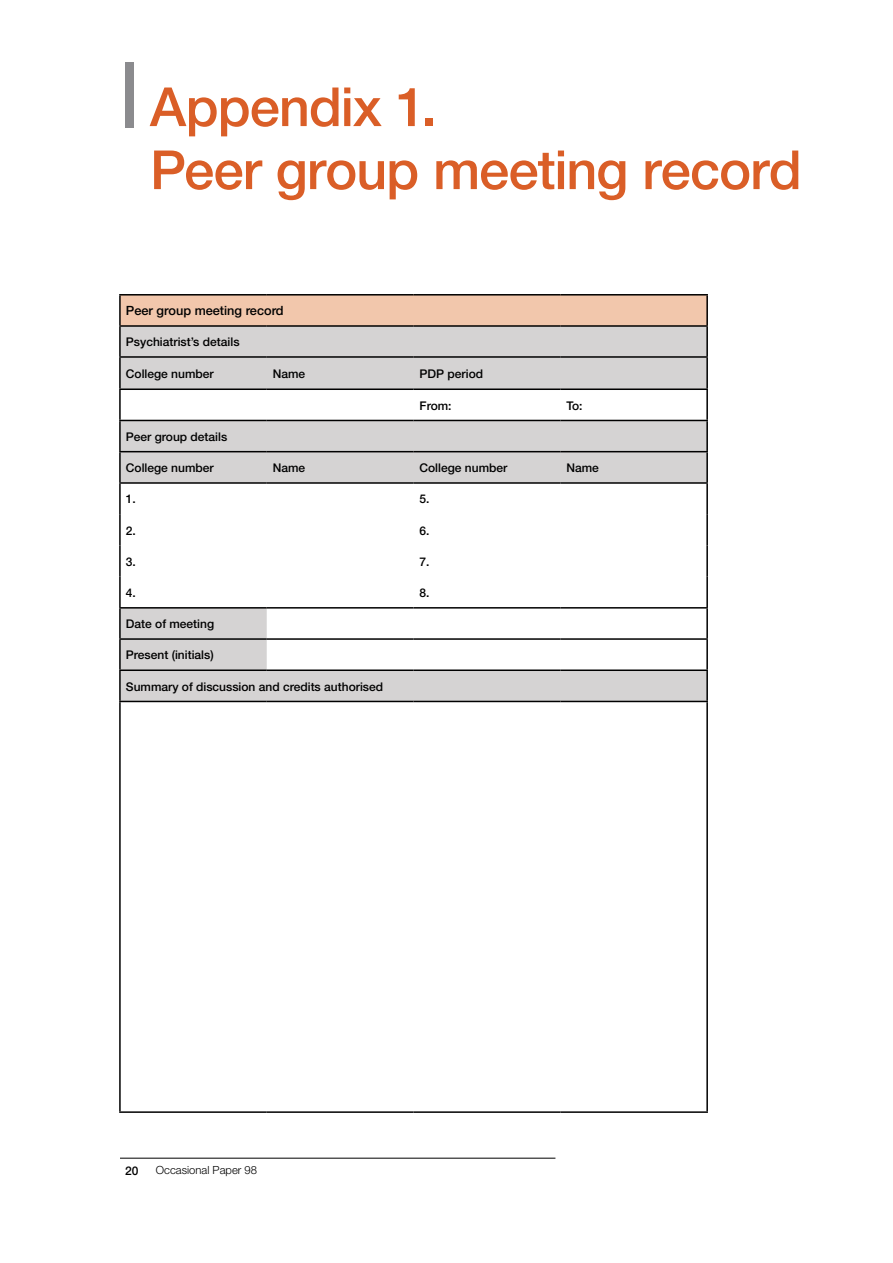
<style>
.page{position:relative;width:893px;height:1263px;background:#fff}
.page>*{position:absolute;margin:0;border:0;box-sizing:border-box;transform-origin:0 0}
.t1{font:500 54px/63px "Helvetica Neue";letter-spacing:-.02em;color:#da5e27}
.t2{font:500 12.75px "Helvetica Neue";color:#000}
.t3{font:500 12px "Helvetica Neue";color:#000}
.t4{font:300 11.25px "Helvetica Neue";color:#000}
.s1{font-size:87px;color:#8b8b8e}
</style>
<div class="page">
<hr style="left:120px;top:1158px;width:435px;height:1px;background:#000">
<div style="left:120px;top:295px;width:587px;height:31px;background:#f2c7ac"></div>
<svg style="left:121px;top:327px;width:585px;height:374px"></svg>
<hr style="left:119px;top:296px;width:2px;height:29px;background:#000">
<hr style="left:706px;top:296px;width:2px;height:29px;background:#000">
<hr style="left:119px;top:327px;width:2px;height:29px;background:#000">
<hr style="left:706px;top:327px;width:2px;height:29px;background:#000">
<hr style="left:119px;top:358px;width:2px;height:30px;background:#000">
<hr style="left:706px;top:358px;width:2px;height:30px;background:#000">
<hr style="left:119px;top:388px;width:148px;height:2px;background:#000">
<hr style="left:119px;top:390px;width:2px;height:30px;background:#000">
<hr style="left:267px;top:388px;width:147px;height:2px;background:#000">
<hr style="left:414px;top:388px;width:146px;height:2px;background:#000">
<hr style="left:560px;top:388px;width:148px;height:2px;background:#000">
<hr style="left:706px;top:390px;width:2px;height:30px;background:#000">
<hr style="left:119px;top:420px;width:148px;height:1px;background:#000">
<hr style="left:119px;top:421px;width:2px;height:30px;background:#000">
<hr style="left:267px;top:420px;width:147px;height:1px;background:#000">
<hr style="left:414px;top:420px;width:146px;height:1px;background:#000">
<hr style="left:560px;top:420px;width:148px;height:1px;background:#000">
<hr style="left:706px;top:421px;width:2px;height:30px;background:#000">
<hr style="left:119px;top:452px;width:2px;height:30px;background:#000">
<hr style="left:706px;top:452px;width:2px;height:30px;background:#000">
<hr style="left:119px;top:482px;width:148px;height:2px;background:#000">
<hr style="left:119px;top:484px;width:2px;height:30px;background:#000">
<hr style="left:267px;top:482px;width:147px;height:2px;background:#000">
<hr style="left:414px;top:482px;width:146px;height:2px;background:#000">
<hr style="left:560px;top:482px;width:148px;height:2px;background:#000">
<hr style="left:706px;top:484px;width:2px;height:30px;background:#000">
<hr style="left:119px;top:514px;width:2px;height:31px;background:#000">
<hr style="left:706px;top:514px;width:2px;height:31px;background:#000">
<hr style="left:119px;top:545px;width:2px;height:32px;background:#000">
<hr style="left:706px;top:545px;width:2px;height:32px;background:#000">
<hr style="left:119px;top:577px;width:2px;height:30px;background:#000">
<hr style="left:706px;top:577px;width:2px;height:30px;background:#000">
<hr style="left:119px;top:609px;width:2px;height:29px;background:#000">
<hr style="left:267px;top:607px;width:147px;height:2px;background:#000">
<hr style="left:414px;top:607px;width:146px;height:2px;background:#000">
<hr style="left:560px;top:607px;width:148px;height:2px;background:#000">
<hr style="left:706px;top:609px;width:2px;height:29px;background:#000">
<hr style="left:119px;top:640px;width:2px;height:29px;background:#000">
<hr style="left:267px;top:638px;width:147px;height:2px;background:#000">
<hr style="left:414px;top:638px;width:146px;height:2px;background:#000">
<hr style="left:560px;top:638px;width:148px;height:2px;background:#000">
<hr style="left:706px;top:640px;width:2px;height:29px;background:#000">
<hr style="left:119px;top:671px;width:2px;height:30px;background:#000">
<hr style="left:267px;top:669px;width:147px;height:2px;background:#000">
<hr style="left:414px;top:669px;width:146px;height:2px;background:#000">
<hr style="left:560px;top:669px;width:148px;height:2px;background:#000">
<hr style="left:706px;top:671px;width:2px;height:30px;background:#000">
<hr style="left:119px;top:701px;width:148px;height:1px;background:#000">
<hr style="left:119px;top:702px;width:2px;height:409px;background:#000">
<hr style="left:267px;top:701px;width:147px;height:1px;background:#000">
<hr style="left:414px;top:701px;width:146px;height:1px;background:#000">
<hr style="left:560px;top:701px;width:148px;height:1px;background:#000">
<hr style="left:706px;top:702px;width:2px;height:409px;background:#000">
<hr style="left:119px;top:294px;width:148px;height:2px;background:#000">
<hr style="left:267px;top:294px;width:147px;height:2px;background:#000">
<hr style="left:414px;top:294px;width:146px;height:2px;background:#000">
<hr style="left:560px;top:294px;width:148px;height:2px;background:#000">
<hr style="left:119px;top:325px;width:148px;height:2px;background:#000">
<hr style="left:267px;top:325px;width:147px;height:2px;background:#000">
<hr style="left:414px;top:325px;width:146px;height:2px;background:#000">
<hr style="left:560px;top:325px;width:148px;height:2px;background:#000">
<hr style="left:119px;top:356px;width:148px;height:2px;background:#000">
<hr style="left:267px;top:356px;width:147px;height:2px;background:#000">
<hr style="left:414px;top:356px;width:146px;height:2px;background:#000">
<hr style="left:560px;top:356px;width:148px;height:2px;background:#000">
<hr style="left:119px;top:451px;width:148px;height:1px;background:#000">
<hr style="left:267px;top:451px;width:147px;height:1px;background:#000">
<hr style="left:414px;top:451px;width:146px;height:1px;background:#000">
<hr style="left:560px;top:451px;width:148px;height:1px;background:#000">
<hr style="left:119px;top:607px;width:148px;height:2px;background:#000">
<hr style="left:119px;top:1111px;width:148px;height:2px;background:#000">
<hr style="left:267px;top:1111px;width:147px;height:2px;background:#000">
<hr style="left:414px;top:1111px;width:146px;height:2px;background:#000">
<hr style="left:560px;top:1111px;width:148px;height:2px;background:#000">
<hr style="left:119px;top:638px;width:148px;height:2px;background:#000">
<hr style="left:119px;top:669px;width:148px;height:2px;background:#000">
<h1 class="t1" style="left:150px;top:75px;width:653px;text-indent:-30px"><span class="s1">|</span> Appendix 1.<br>Peer group meeting record</h1>
<p class="t2" style="left:126px;top:303px;width:159px">Peer group meeting record</p>
<p class="t3" style="left:126px;top:335px;width:115px">Psychiatrist’s details</p>
<p class="t3" style="left:126px;top:366px;width:89px">College number</p>
<p class="t3" style="left:273px;top:366px;width:34px">Name</p>
<p class="t3" style="left:420px;top:366px;width:65px">PDP period</p>
<p class="t3" style="left:420px;top:398px;width:34px">From:</p>
<p class="t3" style="left:566px;top:398px;width:18px">To:</p>
<p class="t3" style="left:126px;top:429px;width:103px">Peer group details</p>
<p class="t3" style="left:126px;top:461px;width:89px">College number</p>
<p class="t3" style="left:273px;top:461px;width:34px">Name</p>
<p class="t3" style="left:420px;top:461px;width:89px">College number</p>
<p class="t3" style="left:566px;top:461px;width:34px">Name</p>
<p class="t3" style="left:126px;top:492px;width:12px">1.</p>
<p class="t3" style="left:420px;top:492px;width:12px">5.</p>
<p class="t3" style="left:126px;top:523px;width:12px">2.</p>
<p class="t3" style="left:420px;top:523px;width:12px">6.</p>
<p class="t3" style="left:126px;top:554px;width:12px">3.</p>
<p class="t3" style="left:420px;top:554px;width:12px">7.</p>
<p class="t3" style="left:126px;top:585px;width:12px">4.</p>
<p class="t3" style="left:420px;top:585px;width:12px">8.</p>
<p class="t3" style="left:126px;top:617px;width:90px">Date of meeting</p>
<p class="t3" style="left:126px;top:648px;width:89px">Present (initials)</p>
<p class="t3" style="left:126px;top:679px;width:259px">Summary of discussion and credits authorised</p>
<p class="t3" style="left:125px;top:1163px;width:15px">20</p>
<p class="t4" style="left:156px;top:1163px;width:103px">Occasional Paper 98</p>
</div>
